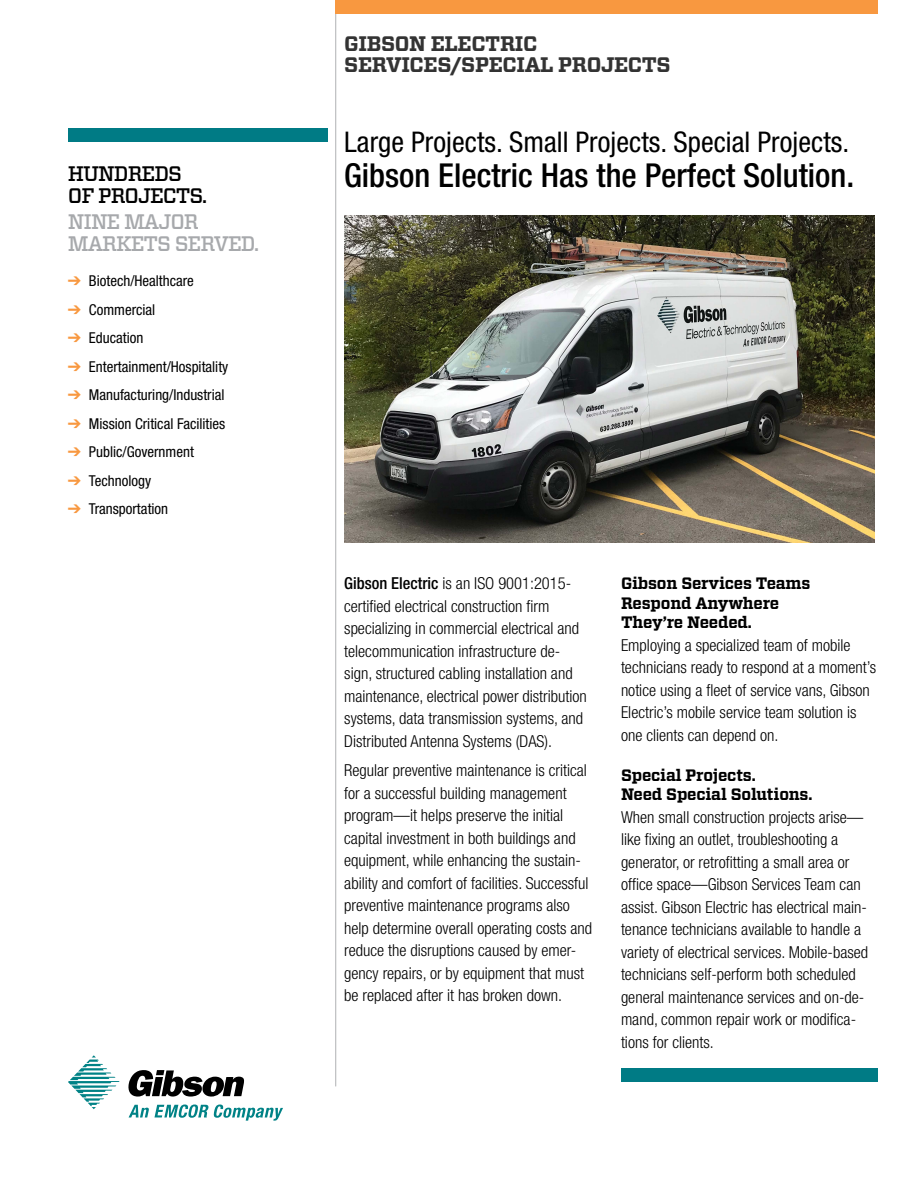
<style>
.page{position:relative;width:918px;height:1188px;background:#fff}
.page>*{position:absolute;margin:0;border:0;box-sizing:border-box;transform-origin:0 0}
.t1{font:500 condensed 33px "Helvetica Neue";color:#000}
.t2{font:condensed 28.5px "Helvetica Neue";letter-spacing:.005em;color:#000}
.t3{font:700 21px/21px "Vitesse";letter-spacing:-.02em;color:#333}
.t4{font:500 21px/22.5px "Vitesse";letter-spacing:-.05em;color:#a7a9ac}
.t5{font:500 21px/22.5px "Vitesse";letter-spacing:-.05em;color:#000}
.t6{font:300 condensed 16.5px/22.5px "Helvetica Neue";color:#000}
.t7{font:700 16.5px/19.5px "Vitesse";letter-spacing:-.01em;color:#000}
.t8{font:condensed 15px "Helvetica Neue";color:#000}
.s1{color:#f89840}
.s2{font-weight:500}
</style>
<div class="page">
<hr style="left:335px;top:0;width:1px;height:1086px;background:#afb1b4">
<div style="left:335px;top:0;width:543px;height:13px;background:#f89840"></div>
<div style="left:621px;top:1068px;width:257px;height:14px;background:#007b85"></div>
<div style="left:68px;top:128px;width:260px;height:14px;background:#007b85"></div>
<img style="left:344px;top:216px;width:531px;height:326px">
<svg style="left:129px;top:1105px;width:154px;height:16px"></svg>
<svg style="left:68px;top:1055px;width:52px;height:54px"></svg>
<svg style="left:128px;top:1070px;width:116px;height:27px"></svg>
<p class="t5" style="left:68px;top:162px;width:141px">HUNDREDS<br>OF PROJECTS.</p>
<p class="t4" style="left:68px;top:210px;width:193px">NINE MAJOR<br>MARKETS SERVED.</p>
<p class="t8" style="left:68px;top:272px;width:127px"><span class="s1">➔</span> Biotech/Healthcare</p>
<p class="t8" style="left:68px;top:301px;width:89px"><span class="s1">➔</span> Commercial</p>
<p class="t8" style="left:68px;top:329px;width:77px"><span class="s1">➔</span> Education</p>
<p class="t8" style="left:68px;top:358px;width:162px"><span class="s1">➔</span> Entertainment/Hospitality</p>
<p class="t8" style="left:68px;top:386px;width:158px"><span class="s1">➔</span> Manufacturing/Industrial</p>
<p class="t8" style="left:68px;top:415px;width:159px"><span class="s1">➔</span> Mission Critical Facilities</p>
<p class="t8" style="left:68px;top:443px;width:127px"><span class="s1">➔</span> Public/Government</p>
<p class="t8" style="left:68px;top:472px;width:85px"><span class="s1">➔</span> Technology</p>
<p class="t8" style="left:68px;top:500px;width:102px"><span class="s1">➔</span> Transportation</p>
<p class="t3" style="left:344px;top:33px;width:328px">GIBSON ELECTRIC<br>SERVICES/SPECIAL PROJECTS</p>
<h2 class="t2" style="left:344px;top:126px;width:507px">Large Projects. Small Projects. Special Projects.</h2>
<h1 class="t1" style="left:344px;top:156px;width:512px">Gibson Electric Has the Perfect Solution.</h1>
<p class="t6" style="left:344px;top:572px;width:244px"><span class="s2">Gibson Electric</span> is an ISO 9001:2015- certified electrical construction firm specializing in commercial electrical and telecommunication infrastructure de&shy;sign, structured cabling installation and maintenance, electrical power distribution systems, data transmission systems, and Distributed Antenna Systems (DAS).</p>
<p class="t6" style="left:344px;top:759px;width:249px">Regular preventive maintenance is critical for a successful building management program—it helps preserve the initial capital investment in both buildings and equipment, while enhancing the sustain&shy;ability and comfort of facilities. Successful preventive maintenance programs also help determine overall operating costs and reduce the disruptions caused by emer&shy;gency repairs, or by equipment that must be replaced after it has broken down.</p>
<p class="t7" style="left:621px;top:574px;width:191px">Gibson Services Teams<br>Respond Anywhere<br>They’re Needed.</p>
<p class="t6" style="left:621px;top:634px;width:257px">Employing a specialized team of mobile technicians ready to respond at a moment’s notice using a fleet of service vans, Gibson Electric’s mobile service team solution is one clients can depend on.</p>
<p class="t7" style="left:621px;top:765px;width:193px">Special Projects.<br>Need Special Solutions.</p>
<p class="t6" style="left:621px;top:805px;width:249px">When small construction projects arise— like fixing an outlet, troubleshooting a generator, or retrofitting a small area or office space—Gibson Services Team can assist. Gibson Electric has electrical main&shy;tenance technicians available to handle a variety of electrical services. Mobile-based technicians self-perform both scheduled general maintenance services and on-de&shy;mand, common repair work or modifica&shy;tions for clients.</p>
</div>
